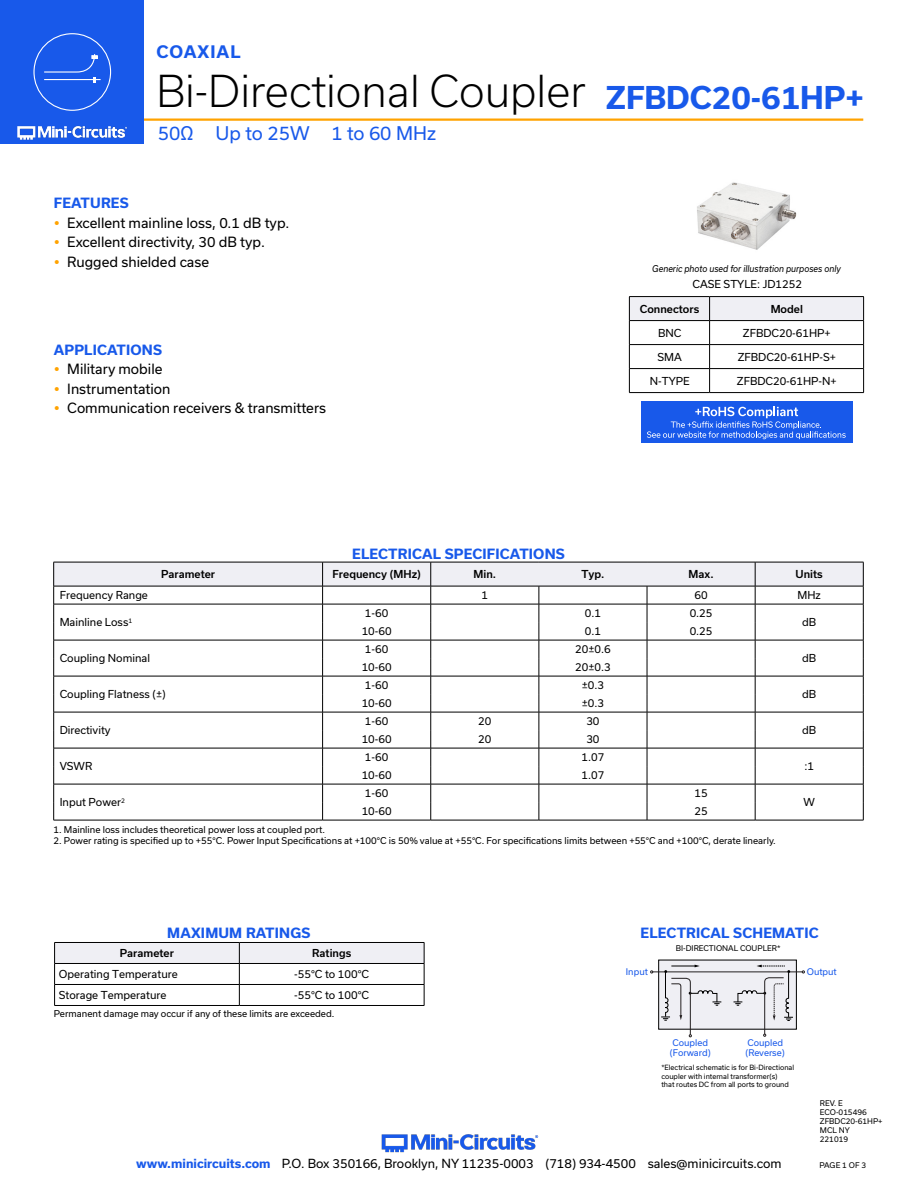
<style>
.page{position:relative;width:918px;height:1188px;background:#fff}
.page>*{position:absolute;margin:0;border:0;box-sizing:border-box;transform-origin:0 0}
.t1{font:300 42px "Usual";color:#000}
.t2{font:18px "Usual";color:#1859ea}
.t3{font:700 16.5px "Usual";letter-spacing:.065em;color:#1859ea}
.t4{font:13.5px "Usual";color:#000}
.Blue_Headers{font:700 13.5px "Usual";letter-spacing:.015em;color:#1859ea}
.t5{font:12px "Usual";color:#000}
.Table_Body_Center{font:10.5px "Usual";color:#000}
.Table_Body_Left_Just{font:10.5px "Usual";color:#000}
.Table_Header_Center{font:500 10.5px "Usual";color:#000}
.Table_Header_Center-2{font:10.5px "Usual";color:#000}
.Notes{font:9px "Usual";color:#000}
.t6{font:italic 9px "Usual";color:#000;scale:.9 1}
.t7{font:8.7px/10.5px "Usual";color:#1859ea}
.Revision{font:7.5px "Usual";color:#000}
.t8{font:6.9px/8.2px "Usual";color:#000}
.s1{font-weight:700;font-size:30px;color:#1859ea}
.s2{font-weight:700;color:#1859ea}
</style>
<div class="page">
<img style="left:697px;top:182px;width:100px;height:68px">
<svg style="left:54px;top:942px;width:371px;height:63px"></svg>
<hr style="left:54px;top:1005px;width:185px;height:1px;background:#000">
<hr style="left:239px;top:1005px;width:185px;height:1px;background:#000">
<div style="left:659px;top:960px;width:137px;height:69px;background:#efeff4"></div>
<div style="left:658px;top:960px;width:139px;height:69px;border:1px solid #000"></div>
<hr style="left:653px;top:972px;width:149px;height:1px;background:#231f20">
<svg style="left:661px;top:965px;width:60px;height:72px"></svg>
<svg style="left:734px;top:965px;width:59px;height:72px"></svg>
<hr style="left:54px;top:820px;width:269px;height:1px;background:#000">
<hr style="left:755px;top:820px;width:109px;height:1px;background:#000">
<svg style="left:53px;top:562px;width:811px;height:258px"></svg>
<hr style="left:323px;top:820px;width:108px;height:1px;background:#000">
<hr style="left:431px;top:820px;width:108px;height:1px;background:#000">
<hr style="left:539px;top:820px;width:108px;height:1px;background:#000">
<hr style="left:647px;top:820px;width:108px;height:1px;background:#000">
<hr style="left:710px;top:296px;width:154px;height:1px;background:#000">
<hr style="left:710px;top:392px;width:154px;height:1px;background:#000">
<svg style="left:629px;top:297px;width:235px;height:95px"></svg>
<hr style="left:629px;top:296px;width:81px;height:1px;background:#000">
<hr style="left:629px;top:320px;width:81px;height:1px;background:#000">
<hr style="left:629px;top:344px;width:81px;height:1px;background:#000">
<hr style="left:629px;top:368px;width:81px;height:1px;background:#000">
<hr style="left:629px;top:392px;width:81px;height:1px;background:#000">
<div style="left:641px;top:401px;width:211px;height:41px;background:#1859ea"></div>
<svg style="left:647px;top:407px;width:199px;height:32px"></svg>
<img style="left:381px;top:1134px;width:158px;height:19px">
<hr style="left:130px;top:118px;width:733px;height:3px;background:#ffa300">
<div style="left:0;top:0;width:144px;height:144px;background:#1859ea"></div>
<img style="left:17px;top:120px;width:128px;height:20px">
<div style="left:33px;top:33px;width:78px;height:78px;border:1px solid #fff;border-radius:50%"></div>
<hr style="left:44px;top:79px;width:57px;height:1px;background:#fff">
<svg style="left:44px;top:54px;width:53px;height:28px"></svg>
<h3 class="t3" style="left:156px;top:42px;width:86px">COAXIAL</h3>
<h1 class="t1" style="left:156px;top:67px;width:709px">Bi-Directional Coupler <span class="s1">ZFBDC20-61HP+</span></h1>
<h2 class="t2" style="left:158px;top:123px;width:280px">50Ω Up to 25W 1 to 60 MHz</h2>
<p class="Blue_Headers" style="left:54px;top:195px;width:76px">FEATURES</p>
<p class="t4" style="left:67px;top:215px;width:224px">Excellent mainline loss, 0.1 dB typ.</p>
<p class="t4" style="left:67px;top:234px;width:199px">Excellent directivity, 30 dB typ.</p>
<p class="t4" style="left:67px;top:254px;width:143px">Rugged shielded case</p>
<p class="Blue_Headers" style="left:54px;top:342px;width:110px">APPLICATIONS</p>
<p class="t4" style="left:67px;top:361px;width:97px">Military mobile</p>
<p class="t4" style="left:67px;top:381px;width:105px">Instrumentation</p>
<p class="t4" style="left:67px;top:400px;width:260px">Communication receivers &amp; transmitters</p>
<p class="Blue_Headers" style="left:352px;top:546px;width:214px">ELECTRICAL SPECIFICATIONS</p>
<p class="t6" style="left:652px;top:263px;width:211px">Generic photo used for illustration purposes only</p>
<p class="Table_Header_Center" style="left:640px;top:303px;width:61px">Connectors</p>
<p class="Table_Header_Center" style="left:771px;top:303px;width:34px">Model</p>
<p class="Table_Body_Center" style="left:658px;top:327px;width:25px">BNC</p>
<p class="Table_Body_Center" style="left:743px;top:327px;width:89px">ZFBDC20-61HP+</p>
<p class="Table_Body_Center" style="left:658px;top:351px;width:26px">SMA</p>
<p class="Table_Body_Center" style="left:738px;top:351px;width:100px">ZFBDC20-61HP-S+</p>
<p class="Table_Body_Center" style="left:650px;top:375px;width:41px">N-TYPE</p>
<p class="Table_Body_Center" style="left:737px;top:375px;width:101px">ZFBDC20-61HP-N+</p>
<p class="Table_Header_Center-2" style="left:693px;top:278px;width:111px">CASE STYLE: JD1252</p>
<p class="Table_Header_Center" style="left:161px;top:568px;width:56px">Parameter</p>
<p class="Table_Header_Center" style="left:332px;top:568px;width:90px">Frequency (MHz)</p>
<p class="Table_Header_Center" style="left:474px;top:568px;width:24px">Min.</p>
<p class="Table_Header_Center" style="left:581px;top:568px;width:25px">Typ.</p>
<p class="Table_Header_Center" style="left:689px;top:568px;width:26px">Max.</p>
<p class="Table_Header_Center" style="left:796px;top:568px;width:29px">Units</p>
<p class="Table_Body_Left_Just" style="left:60px;top:589px;width:90px">Frequency Range</p>
<p class="Table_Body_Center" style="left:482px;top:589px;width:8px">1</p>
<p class="Table_Body_Center" style="left:695px;top:589px;width:15px">60</p>
<p class="Table_Body_Center" style="left:798px;top:589px;width:25px">MHz</p>
<p class="Table_Body_Left_Just" style="left:60px;top:616px;width:74px">Mainline Loss<sup>1</sup></p>
<p class="Table_Body_Center" style="left:365px;top:607px;width:25px">1-60</p>
<p class="Table_Body_Center" style="left:585px;top:607px;width:18px">0.1</p>
<p class="Table_Body_Center" style="left:690px;top:607px;width:24px">0.25</p>
<p class="Table_Body_Center" style="left:802px;top:616px;width:16px">dB</p>
<p class="Table_Body_Center" style="left:362px;top:625px;width:31px">10-60</p>
<p class="Table_Body_Center" style="left:585px;top:625px;width:18px">0.1</p>
<p class="Table_Body_Center" style="left:690px;top:625px;width:24px">0.25</p>
<p class="Table_Body_Left_Just" style="left:60px;top:652px;width:92px">Coupling Nominal</p>
<p class="Table_Body_Left_Just" style="left:60px;top:688px;width:108px">Coupling Flatness (±)</p>
<p class="Table_Body_Left_Just" style="left:60px;top:724px;width:53px">Directivity</p>
<p class="Table_Body_Left_Just" style="left:60px;top:760px;width:34px">VSWR</p>
<p class="Table_Body_Left_Just" style="left:60px;top:796px;width:67px">Input Power<sup>2</sup></p>
<p class="Table_Body_Center" style="left:365px;top:643px;width:25px">1-60</p>
<p class="Table_Body_Center" style="left:575px;top:643px;width:37px">20±0.6</p>
<p class="Table_Body_Center" style="left:362px;top:661px;width:31px">10-60</p>
<p class="Table_Body_Center" style="left:575px;top:661px;width:37px">20±0.3</p>
<p class="Table_Body_Center" style="left:365px;top:679px;width:25px">1-60</p>
<p class="Table_Body_Center" style="left:582px;top:679px;width:24px">±0.3</p>
<p class="Table_Body_Center" style="left:362px;top:697px;width:31px">10-60</p>
<p class="Table_Body_Center" style="left:582px;top:697px;width:24px">±0.3</p>
<p class="Table_Body_Center" style="left:365px;top:715px;width:25px">1-60</p>
<p class="Table_Body_Center" style="left:478px;top:715px;width:15px">20</p>
<p class="Table_Body_Center" style="left:586px;top:715px;width:15px">30</p>
<p class="Table_Body_Center" style="left:362px;top:733px;width:31px">10-60</p>
<p class="Table_Body_Center" style="left:478px;top:733px;width:15px">20</p>
<p class="Table_Body_Center" style="left:586px;top:733px;width:15px">30</p>
<p class="Table_Body_Center" style="left:365px;top:751px;width:25px">1-60</p>
<p class="Table_Body_Center" style="left:582px;top:751px;width:24px">1.07</p>
<p class="Table_Body_Center" style="left:362px;top:769px;width:31px">10-60</p>
<p class="Table_Body_Center" style="left:582px;top:769px;width:24px">1.07</p>
<p class="Table_Body_Center" style="left:365px;top:787px;width:25px">1-60</p>
<p class="Table_Body_Center" style="left:695px;top:787px;width:15px">15</p>
<p class="Table_Body_Center" style="left:362px;top:805px;width:31px">10-60</p>
<p class="Table_Body_Center" style="left:695px;top:805px;width:15px">25</p>
<p class="Notes" style="left:54px;top:824px;width:273px">1. Mainline loss includes theoretical power loss at coupled port.</p>
<p class="Notes" style="left:54px;top:835px;width:724px">2. Power rating is specified up to +55°C. Power Input Specifications at +100°C is 50% value at +55°C. For specifications limits between +55°C and +100°C, derate linearly.</p>
<p class="Table_Body_Center" style="left:802px;top:652px;width:16px">dB</p>
<p class="Table_Body_Center" style="left:802px;top:688px;width:16px">dB</p>
<p class="Table_Body_Center" style="left:802px;top:724px;width:16px">dB</p>
<p class="Table_Body_Center" style="left:804px;top:760px;width:11px">:1</p>
<p class="Table_Body_Center" style="left:804px;top:796px;width:13px">W</p>
<p class="Blue_Headers" style="left:167px;top:925px;width:145px">MAXIMUM RATINGS</p>
<p class="Blue_Headers" style="left:641px;top:925px;width:179px">ELECTRICAL SCHEMATIC</p>
<p class="Revision" style="left:676px;top:944px;width:106px">BI-DIRECTIONAL COUPLER*</p>
<p class="t7" style="left:626px;top:966px;width:24px">Input</p>
<p class="t7" style="left:807px;top:966px;width:32px">Output</p>
<p class="Table_Header_Center" style="left:120px;top:947px;width:56px">Parameter</p>
<p class="Table_Header_Center" style="left:312px;top:947px;width:41px">Ratings</p>
<p class="Table_Body_Left_Just" style="left:59px;top:968px;width:120px">Operating Temperature</p>
<p class="Table_Body_Center" style="left:294px;top:968px;width:76px">-55°C to 100°C</p>
<p class="Table_Body_Left_Just" style="left:59px;top:989px;width:109px">Storage Temperature</p>
<p class="Table_Body_Center" style="left:294px;top:989px;width:76px">-55°C to 100°C</p>
<p class="Notes" style="left:54px;top:1008px;width:282px">Permanent damage may occur if any of these limits are exceeded.</p>
<p class="t7" style="left:670px;top:1037px;width:42px">Coupled (Forward)</p>
<p class="t7" style="left:746px;top:1037px;width:41px">Coupled (Reverse)</p>
<p class="t8" style="left:661px;top:1064px;width:134px">*Electrical schematic is for Bi-Directional coupler with internal transformer(s)<br>that routes DC from all ports to ground</p>
<p class="Revision" style="left:820px;top:1099px;width:24px">REV. E</p>
<p class="Revision" style="left:820px;top:1108px;width:48px">ECO-015496</p>
<p class="Revision" style="left:820px;top:1117px;width:64px">ZFBDC20-61HP+</p>
<p class="Revision" style="left:820px;top:1126px;width:31px">MCL NY</p>
<p class="Revision" style="left:820px;top:1135px;width:30px">221019</p>
<h3 class="t5" style="left:136px;top:1157px;width:647px"><span class="s2">www.minicircuits.com</span> P.O. Box 350166, Brooklyn, NY 11235-0003 (718) 934-4500 sales@minicircuits.com</h3>
<p class="Revision" style="left:819px;top:1161px;width:48px">PAGE 1 OF 3</p>
</div>
